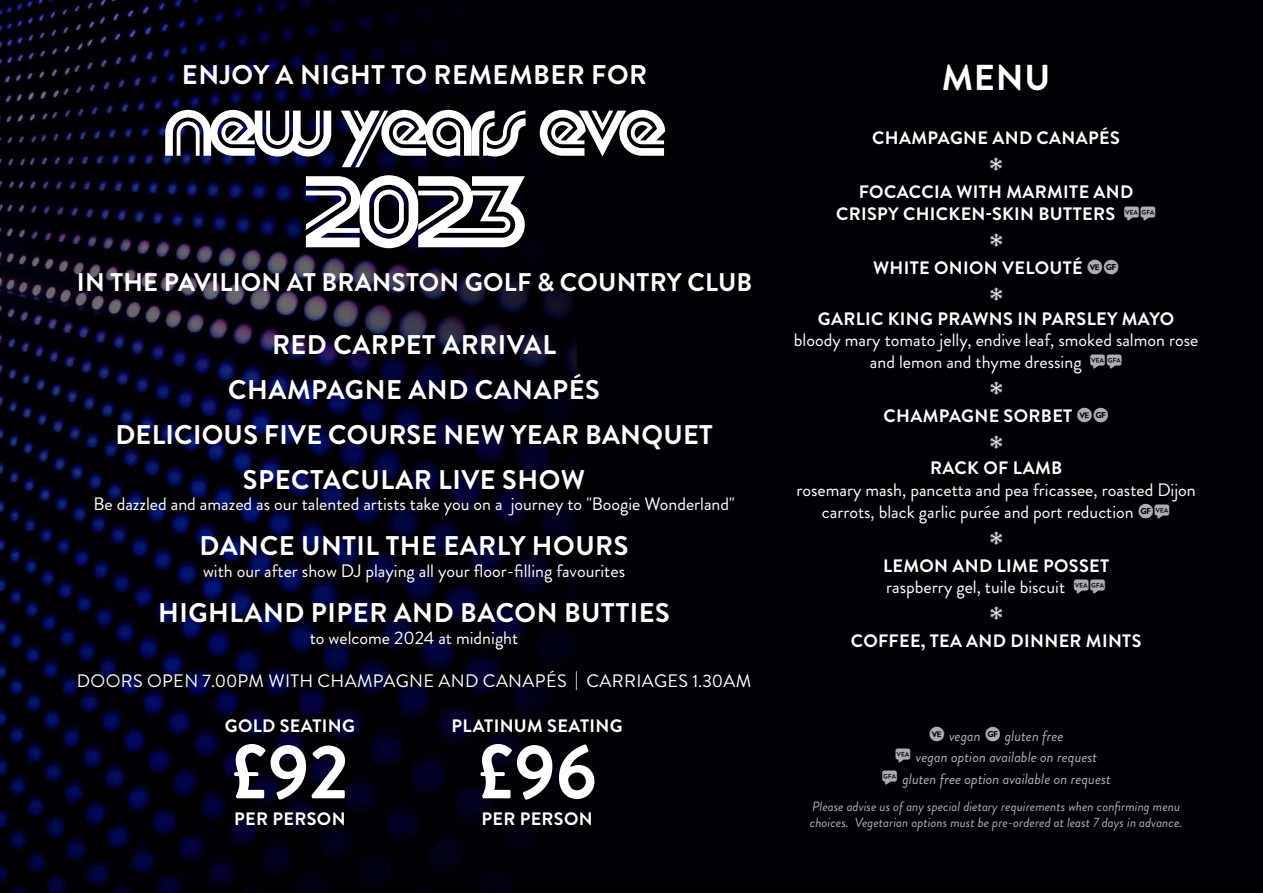
<style>
.page{position:relative;width:1263px;height:893px;background:#fff}
.page>*{position:absolute;margin:0;border:0;box-sizing:border-box;transform-origin:0 0}
.t1{font:96px "Slug Double";color:#fff}
.t2{font:76.5px "Slug Double";color:#fff}
.t3{font:700 76.5px "Brandon Grotesque";color:#fff}
.t4{font:700 36px "Brandon Grotesque";color:#fff}
.t5{font:700 27px/45px "Brandon Grotesque";letter-spacing:.02em;color:#fff;text-align:center}
.t6{font:700 25.5px "Brandon Grotesque";letter-spacing:.01em;color:#fff}
.t7{font:18px/21.6px "Brandon Grotesque";color:#fff}
.t8{font:700 18px/21.6px "Brandon Grotesque";letter-spacing:.02em;color:#fff}
.t9{font:18px "Brandon Grotesque";letter-spacing:.02em;color:#fff}
.t10{font:18px "DH Snowflakes";color:#fff}
.t11{font:italic 15px "Brandon Grotesque";color:#afadb1}
.t12{font:italic 13.5px/16.2px "Brandon Grotesque";color:#afadb1}
</style>
<div class="page">
<img style="left:0;top:0;width:1263px;height:893px">
<svg style="left:1124px;top:206px;width:31px;height:14px"></svg>
<svg style="left:1088px;top:259px;width:30px;height:15px"></svg>
<svg style="left:1090px;top:354px;width:31px;height:14px"></svg>
<svg style="left:1077px;top:408px;width:31px;height:14px"></svg>
<svg style="left:1139px;top:503px;width:30px;height:15px"></svg>
<svg style="left:1074px;top:580px;width:31px;height:14px"></svg>
<svg style="left:929px;top:727px;width:15px;height:14px"></svg>
<svg style="left:986px;top:727px;width:14px;height:14px"></svg>
<svg style="left:896px;top:749px;width:14px;height:14px"></svg>
<svg style="left:882px;top:770px;width:15px;height:14px"></svg>
<h3 class="t5" style="left:182px;top:52px;width:467px">ENJOY A NIGHT TO REMEMBER FOR</h3>
<h2 class="t2" style="left:165px;top:93px;width:500px">new years eve</h2>
<h1 class="t1" style="left:306px;top:169px;width:219px">2023</h1>
<h3 class="t6" style="left:77px;top:264px;width:677px">IN THE PAVILION AT BRANSTON GOLF &amp; COUNTRY CLUB</h3>
<h3 class="t5" style="left:115px;top:322px;width:599px">RED CARPET ARRIVAL<br>CHAMPAGNE AND CANAPÉS<br>DELICIOUS FIVE COURSE NEW YEAR BANQUET<br>SPECTACULAR LIVE SHOW</h3>
<p class="t7" style="left:93px;top:494px;width:643px">Be dazzled and amazed as our talented artists take you on a journey to "Boogie Wonderland"</p>
<h3 class="t5" style="left:200px;top:524px;width:430px">DANCE UNTIL THE EARLY HOURS</h3>
<p class="t7" style="left:203px;top:560px;width:423px">with our after show DJ playing all your floor-filling favourites</p>
<h3 class="t5" style="left:158px;top:591px;width:513px">HIGHLAND PIPER AND BACON BUTTIES</h3>
<p class="t7" style="left:310px;top:627px;width:210px">to welcome 2024 at midnight</p>
<p class="t9" style="left:77px;top:668px;width:676px">DOORS OPEN 7.00PM WITH CHAMPAGNE AND CANAPÉS | CARRIAGES 1.30AM</p>
<p class="t8" style="left:225px;top:716px;width:132px">GOLD SEATING</p>
<h2 class="t3" style="left:231px;top:718px;width:119px">£92</h2>
<p class="t8" style="left:234px;top:809px;width:113px">PER PERSON</p>
<p class="t8" style="left:452px;top:716px;width:172px">PLATINUM SEATING</p>
<h2 class="t3" style="left:477px;top:718px;width:121px">£96</h2>
<p class="t8" style="left:481px;top:809px;width:113px">PER PERSON</p>
<h3 class="t4" style="left:942px;top:52px;width:110px">MENU</h3>
<p class="t8" style="left:872px;top:127px;width:249px">CHAMPAGNE AND CANAPÉS</p>
<p class="t10" style="left:989px;top:154px;width:16px">H</p>
<p class="t8" style="left:836px;top:181px;width:299px;text-indent:23px">FOCACCIA WITH MARMITE AND<br>CRISPY CHICKEN-SKIN BUTTERS</p>
<p class="t10" style="left:989px;top:230px;width:16px">H</p>
<p class="t8" style="left:873px;top:257px;width:211px">WHITE ONION VELOUTÉ</p>
<p class="t10" style="left:989px;top:284px;width:16px">H</p>
<p class="t8" style="left:818px;top:308px;width:358px">GARLIC KING PRAWNS IN PARSLEY MAYO</p>
<p class="t7" style="left:870px;top:330px;width:330px;text-indent:-76px">bloody mary tomato jelly, endive leaf, smoked salmon rose and lemon and thyme dressing</p>
<p class="t10" style="left:989px;top:378px;width:16px">H</p>
<p class="t8" style="left:883px;top:405px;width:190px">CHAMPAGNE SORBET</p>
<p class="t10" style="left:989px;top:432px;width:16px">H</p>
<p class="t8" style="left:930px;top:458px;width:134px">RACK OF LAMB</p>
<p class="t7" style="left:822px;top:479px;width:375px;text-indent:-25px">rosemary mash, pancetta and pea fricassee, roasted Dijon carrots, black garlic purée and port reduction</p>
<p class="t10" style="left:989px;top:528px;width:16px">H</p>
<p class="t8" style="left:883px;top:555px;width:228px">LEMON AND LIME POSSET</p>
<p class="t7" style="left:886px;top:576px;width:180px">raspberry gel, tuile biscuit</p>
<p class="t10" style="left:989px;top:603px;width:16px">H</p>
<p class="t8" style="left:851px;top:630px;width:292px">COFFEE, TEA AND DINNER MINTS</p>
<p class="t11" style="left:949px;top:725px;width:33px">vegan</p>
<p class="t11" style="left:1005px;top:725px;width:60px">gluten free</p>
<p class="t11" style="left:916px;top:747px;width:183px">vegan option available on request</p>
<p class="t11" style="left:902px;top:769px;width:210px">gluten free option available on request</p>
<p class="t12" style="left:810px;top:798px;width:374px">Please advise us of any special dietary requirements when confirming menu choices. Vegetarian options must be pre-ordered at least 7 days in advance.</p>
</div>
